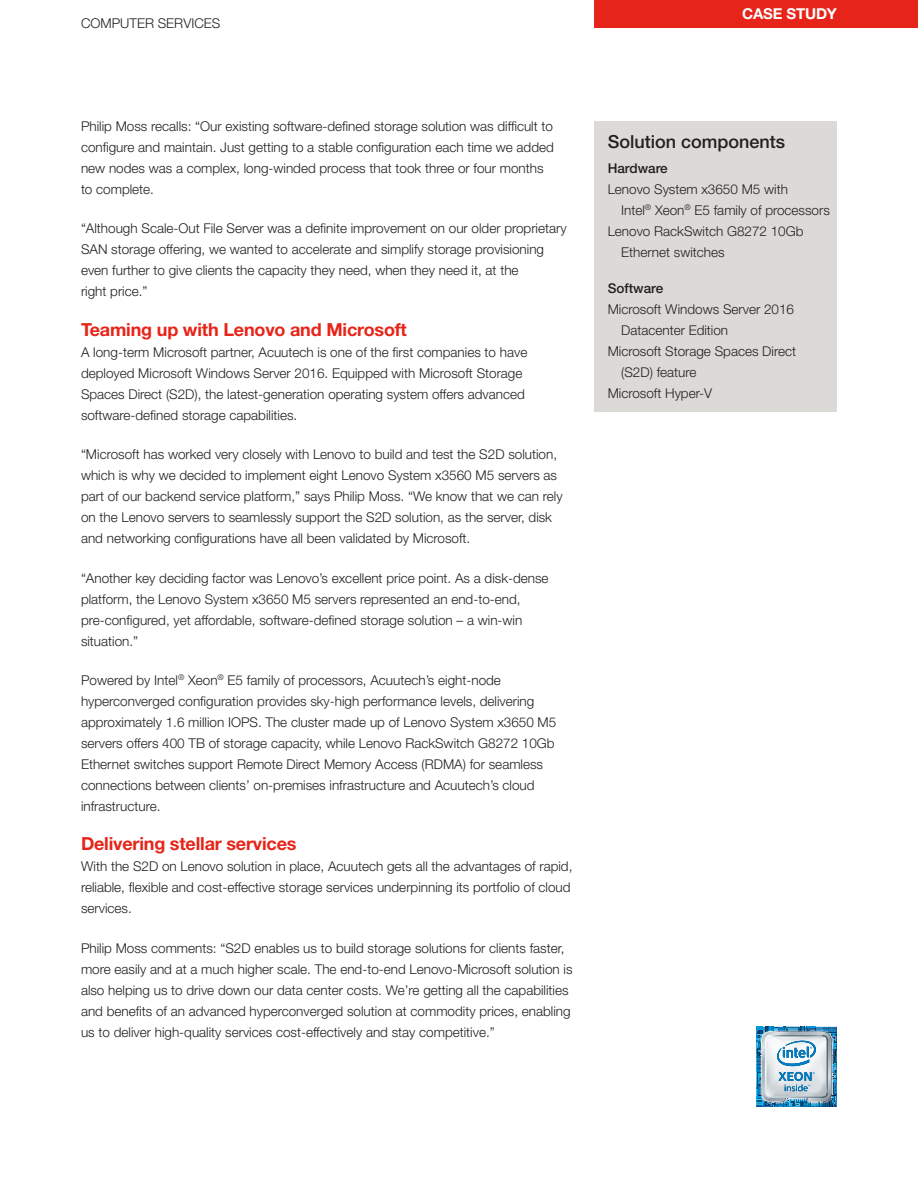
<style>
.page{position:relative;width:918px;height:1188px;background:#fff}
.page>*{position:absolute;margin:0;border:0;box-sizing:border-box;transform-origin:0 0}
.First_level_head__co{font:700 18px "Helvetica Neue LT Std";letter-spacing:-.01em;color:#e72419}
.Sidebar_head{font:500 18px "Helvetica Neue LT Std";color:#231f20}
.t1{font:700 15px "Helvetica Neue LT Std";letter-spacing:-.01em;color:#fff}
.Body{font:300 13.5px/21px "Helvetica Neue LT Std";color:#231f20}
.Body_bullet{font:300 13.5px/21px "Helvetica Neue LT Std";color:#231f20}
.Sidebar_body{font:500 13.5px "Helvetica Neue LT Pro";color:#231f20}
</style>
<div class="page">
<div style="left:594px;top:0;width:324px;height:28px;background:#e72419"></div>
<img style="left:756px;top:1027px;width:81px;height:80px">
<div style="left:594px;top:122px;width:243px;height:290px;background:#dcdad6"></div>
<p class="Body" style="left:81px;top:12px;width:141px">COMPUTER SERVICES</p>
<p class="t1" style="left:742px;top:4px;width:96px">CASE STUDY</p>
<p class="Body" style="left:81px;top:116px;width:474px">Philip Moss recalls: “Our existing software-defined storage solution was difficult to configure and maintain. Just getting to a stable configuration each time we added new nodes was a complex, long-winded process that took three or four months to complete.</p>
<p class="Body" style="left:81px;top:218px;width:487px">“Although Scale-Out File Server was a definite improvement on our older proprietary SAN storage offering, we wanted to accelerate and simplify storage provisioning even further to give clients the capacity they need, when they need it, at the<br>right price.”</p>
<p class="First_level_head__co" style="left:81px;top:318px;width:327px">Teaming up with Lenovo and Microsoft</p>
<p class="Body" style="left:81px;top:341px;width:448px">A long-term Microsoft partner, Acuutech is one of the first companies to have deployed Microsoft Windows Server 2016. Equipped with Microsoft Storage Spaces Direct (S2D), the latest-generation operating system offers advanced software-defined storage capabilities.</p>
<p class="Body" style="left:81px;top:444px;width:483px">“Microsoft has worked very closely with Lenovo to build and test the S2D solution, which is why we decided to implement eight Lenovo System x3560 M5 servers as part of our backend service platform,” says Philip Moss. “We know that we can rely on the Lenovo servers to seamlessly support the S2D solution, as the server, disk and networking configurations have all been validated by Microsoft.</p>
<p class="Body" style="left:81px;top:567px;width:469px">“Another key deciding factor was Lenovo’s excellent price point. As a disk-dense platform, the Lenovo System x3650 M5 servers represented an end-to-end, pre-configured, yet affordable, software-defined storage solution – a win-win situation.”</p>
<p class="Body" style="left:81px;top:669px;width:477px">Powered by Intel<sup>®</sup> Xeon<sup>®</sup> E5 family of processors, Acuutech’s eight-node hyperconverged configuration provides sky-high performance levels, delivering approximately 1.6 million IOPS. The cluster made up of Lenovo System x3650 M5 servers offers 400 TB of storage capacity, while Lenovo RackSwitch G8272 10Gb Ethernet switches support Remote Direct Memory Access (RDMA) for seamless connections between clients’ on-premises infrastructure and Acuutech’s cloud infrastructure.</p>
<p class="First_level_head__co" style="left:81px;top:833px;width:217px">Delivering stellar services</p>
<p class="Body" style="left:81px;top:856px;width:493px">With the S2D on Lenovo solution in place, Acuutech gets all the advantages of rapid, reliable, flexible and cost-effective storage services underpinning its portfolio of cloud services.</p>
<p class="Body" style="left:81px;top:937px;width:493px">Philip Moss comments: “S2D enables us to build storage solutions for clients faster, more easily and at a much higher scale. The end-to-end Lenovo-Microsoft solution is also helping us to drive down our data center costs. We’re getting all the capabilities and benefits of an advanced hyperconverged solution at commodity prices, enabling us to deliver high-quality services cost-effectively and stay competitive.”</p>
<p class="Sidebar_head" style="left:608px;top:131px;width:179px">Solution components</p>
<p class="Sidebar_body" style="left:608px;top:160px;width:62px">Hardware</p>
<p class="Body_bullet" style="left:621px;top:178px;width:210px;text-indent:-14px">Lenovo System x3650 M5 with<br>Intel<sup>®</sup> Xeon<sup>®</sup> E5 family of processors</p>
<p class="Body_bullet" style="left:621px;top:220px;width:184px;text-indent:-14px">Lenovo RackSwitch G8272 10Gb<br>Ethernet switches</p>
<p class="Sidebar_body" style="left:608px;top:280px;width:57px">Software</p>
<p class="Body_bullet" style="left:621px;top:298px;width:174px;text-indent:-14px">Microsoft Windows Server 2016<br>Datacenter Edition</p>
<p class="Body_bullet" style="left:621px;top:340px;width:176px;text-indent:-14px">Microsoft Storage Spaces Direct (S2D) feature</p>
<p class="Body_bullet" style="left:608px;top:382px;width:106px">Microsoft Hyper-V</p>
</div>
